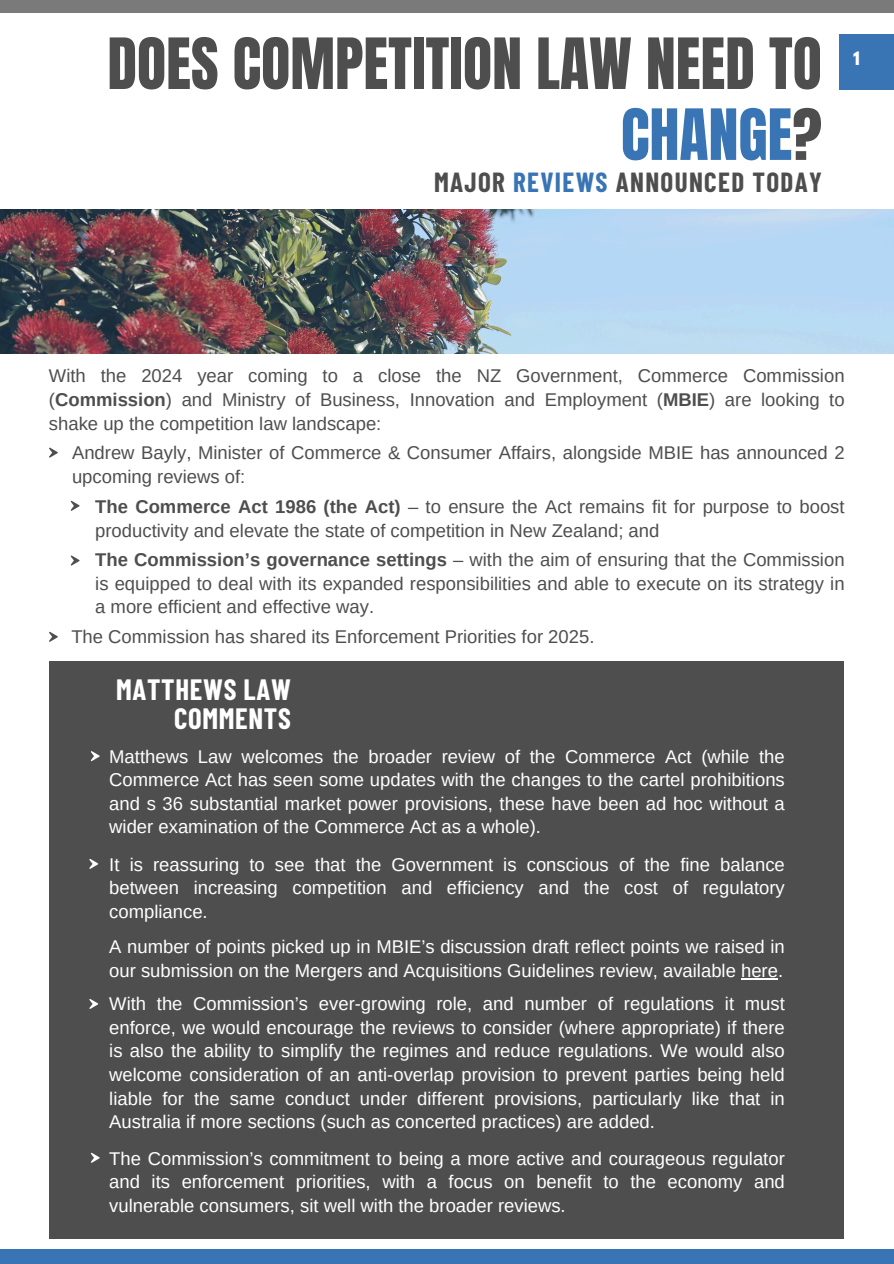
<style>
.page{position:relative;width:894px;height:1264px;background:#fff}
.page>*{position:absolute;margin:0;border:0;box-sizing:border-box;transform-origin:0 0}
.t1{font:60px/70.8px "Anton";color:#4e4e4f;text-align:right}
.t2{font:700 28.65px/29.2px "Barlow Condensed";letter-spacing:.025em;color:#fff;text-align:right}
.t3{font:700 27px "Barlow Condensed";letter-spacing:.05em;color:#4e4e4f}
.t4{font:18.45px/23.5px "Arimo";color:#fff;text-align:justify}
.t5{font:18.45px/23.5px "Arimo";color:#4e4e4f;text-align:justify}
.t6{font:700 16.5px "League Spartan";color:#fff}
.s1{color:#3974b4}
.s2{font-weight:700}
</style>
<div class="page">
<div style="left:49px;top:661px;width:794px;height:578px;background:#4e4e4f"></div>
<div style="left:0;top:0;width:893px;height:12px;background:#7a7a7a"></div>
<div style="left:0;top:1249px;width:893px;height:14px;background:#3974b4"></div>
<div style="left:839px;top:34px;width:54px;height:55px;background:#3974b4"></div>
<svg style="left:89px;top:859px;width:9px;height:10px"></svg>
<svg style="left:91px;top:751px;width:9px;height:10px"></svg>
<svg style="left:89px;top:999px;width:9px;height:9px"></svg>
<svg style="left:49px;top:447px;width:9px;height:10px"></svg>
<svg style="left:71px;top:500px;width:8px;height:11px"></svg>
<svg style="left:71px;top:555px;width:8px;height:10px"></svg>
<svg style="left:49px;top:631px;width:9px;height:11px"></svg>
<svg style="left:91px;top:1152px;width:9px;height:10px"></svg>
<img style="left:0;top:209px;width:893px;height:144px">
<hr style="left:740px;top:978px;width:37px;height:2px;background:#fff">
<p class="t1" style="left:107px;top:29px;width:715px">DOES COMPETITION LAW NEED TO<br><span class="s1">CHANGE</span>?</p>
<p class="t3" style="left:434px;top:164px;width:389px">MAJOR <span class="s1">REVIEWS</span> ANNOUNCED TODAY</p>
<h1 class="t6" style="left:852px;top:51px;width:8px">1</h1>
<p class="t5" style="left:49px;top:364px;width:796px">With the 2024 year coming to a close the NZ Government, Commerce Commission (<span class="s2">Commission</span>) and Ministry of Business, Innovation and Employment (<span class="s2">MBIE</span>) are looking to shake up the competition law landscape:</p>
<p class="t5" style="left:72px;top:441px;width:773px">Andrew Bayly, Minister of Commerce &amp; Consumer Affairs, alongside MBIE has announced 2 upcoming reviews of:</p>
<p class="t5" style="left:95px;top:495px;width:750px"><span class="s2">The Commerce Act 1986 (the Act)</span> – to ensure the Act remains fit for purpose to boost productivity and elevate the state of competition in New Zealand; and</p>
<p class="t5" style="left:95px;top:548px;width:750px"><span class="s2">The Commission’s governance settings</span> – with the aim of ensuring that the Commission is equipped to deal with its expanded responsibilities and able to execute on its strategy in a more efficient and effective way.</p>
<p class="t5" style="left:71px;top:624px;width:524px">The Commission has shared its Enforcement Priorities for 2025.</p>
<p class="t2" style="left:116px;top:674px;width:176px">MATTHEWS LAW<br>COMMENTS</p>
<h2 class="t4" style="left:109px;top:744px;width:677px">Matthews Law welcomes the broader review of the Commerce Act (while the Commerce Act has seen some updates with the changes to the cartel prohibitions and s 36 substantial market power provisions, these have been ad hoc without a wider examination of the Commerce Act as a whole).</h2>
<p class="t4" style="left:109px;top:852px;width:677px">It is reassuring to see that the Government is conscious of the fine balance between increasing competition and efficiency and the cost of regulatory compliance.</p>
<p class="t4" style="left:109px;top:935px;width:677px">A number of points picked up in MBIE’s discussion draft reflect points we raised in our submission on the Mergers and Acquisitions Guidelines review, available here.</p>
<p class="t4" style="left:109px;top:992px;width:677px">With the Commission’s ever-growing role, and number of regulations it must enforce, we would encourage the reviews to consider (where appropriate) if there is also the ability to simplify the regimes and reduce regulations. We would also welcome consideration of an anti-overlap provision to prevent parties being held liable for the same conduct under different provisions, particularly like that in Australia if more sections (such as concerted practices) are added.</p>
<h2 class="t4" style="left:109px;top:1146px;width:677px">The Commission’s commitment to being a more active and courageous regulator and its enforcement priorities, with a focus on benefit to the economy and vulnerable consumers, sit well with the broader reviews.</h2>
</div>
